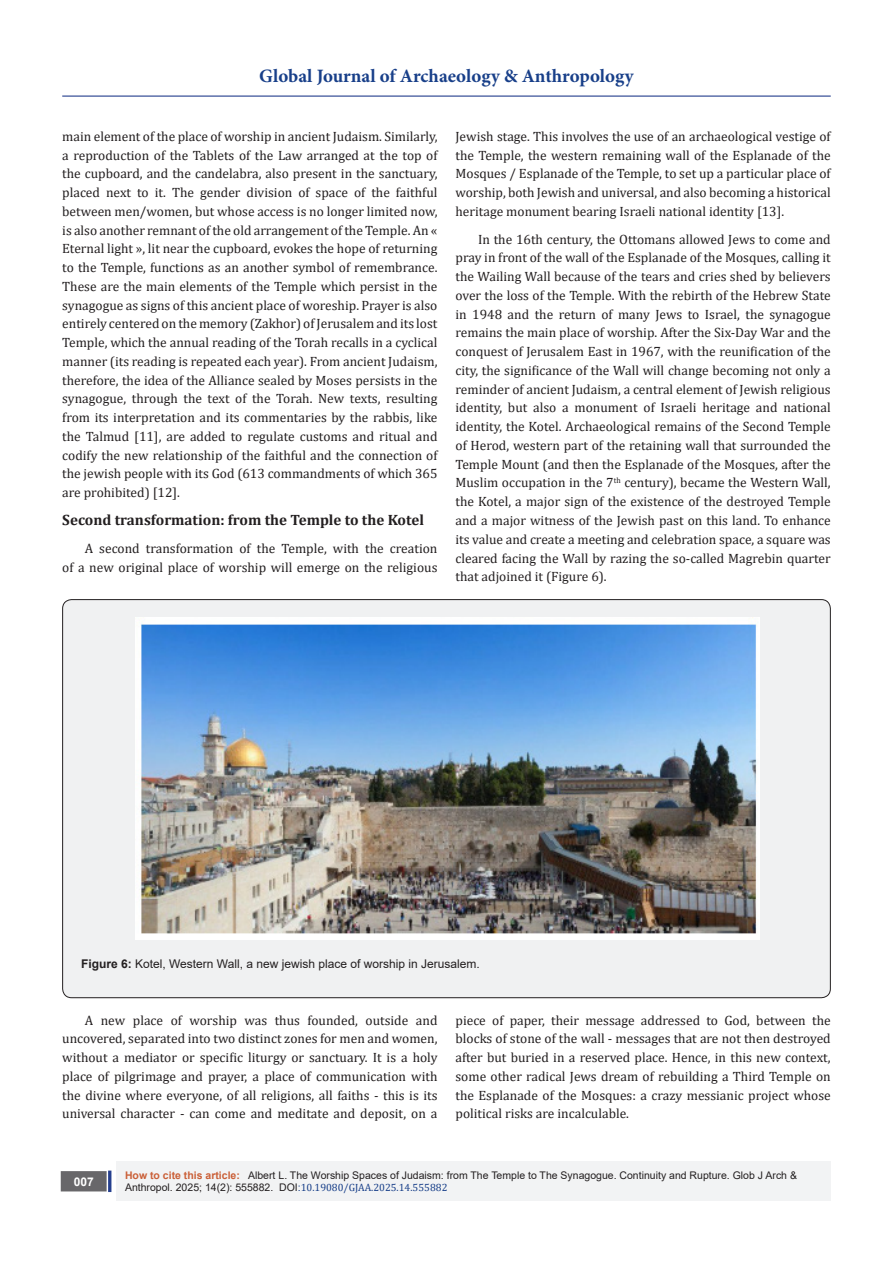
<style>
.page{position:relative;width:893px;height:1263px;background:#fff}
.page>*{position:absolute;margin:0;border:0;box-sizing:border-box;transform-origin:0 0}
.t1{font:700 18.9px "Minion Pro";color:#183f89}
.List_Paragraph{font:700 15px "Cambria";color:#231f20}
.t2{font:13.5px/18.8px "Cambria";color:#231f20;text-align:justify}
.t3{font:12px "Arial";color:#231f20}
.t4{font:700 12px "Arial";color:#fff}
.t5{font:10.5px/12.6px "Arial";color:#231f20}
.s1{font-weight:700}
.s2{font-weight:700;color:#ca5f37}
.s3{color:#183f89}
.s4{font-family:"Cambria";color:#183f89}
</style>
<div class="page">
<div style="left:62px;top:1172px;width:44px;height:19px;background:#68676a"></div>
<div style="left:61px;top:1171px;width:46px;height:20px;border:2px solid #68676a"></div>
<div style="left:108px;top:1170px;width:3px;height:22px;background:#253f8e;border:2px solid #253f8e"></div>
<hr style="left:62px;top:96px;width:769px;height:1px;background:#253f8e">
<div style="left:116px;top:1162px;width:715px;height:39px;background:#f2f3f4"></div>
<div style="left:63px;top:600px;width:767px;height:398px;background:#f0f1f2;border-radius:9px"></div>
<img style="left:135px;top:617px;width:624px;height:322px">
<h1 class="t1" style="left:259px;top:63px;width:376px">Global Journal of Archaeology &amp; Anthropology</h1>
<p class="t2" style="left:62px;top:127px;width:377px">main element of the place of worship in ancient Judaism. Similarly, a reproduction of the Tablets of the Law arranged at the top of the cupboard, and the candelabra, also present in the sanctuary, placed next to it. The gender division of space of the faithful between men/women, but whose access is no longer limited now, is also another remnant of the old arrangement of the Temple. An « Eternal light », lit near the cupboard, evokes the hope of returning to the Temple, functions as an another symbol of remembrance.<br>These are the main elements of the Temple which persist in the synagogue as signs of this ancient place of woreship. Prayer is also entirely centered on the memory (Zakhor) of Jerusalem and its lost Temple, which the annual reading of the Torah recalls in a cyclical manner (its reading is repeated each year). From ancient Judaism, therefore, the idea of the Alliance sealed by Moses persists in the synagogue, through the text of the Torah. New texts, resulting from its interpretation and its commentaries by the rabbis, like the Talmud [11], are added to regulate customs and ritual and codify the new relationship of the faithful and the connection of the jewish people with its God (613 commandments of which 365 are prohibited) [12].</p>
<p class="List_Paragraph" style="left:62px;top:509px;width:363px">Second transformation: from the Temple to the Kotel</p>
<p class="t2" style="left:62px;top:539px;width:377px;text-align:right">A second transformation of the Temple, with the creation<br>of a new original place of worship will emerge on the religious</p>
<p class="t2" style="left:455px;top:127px;width:377px">Jewish stage. This involves the use of an archaeological vestige of the Temple, the western remaining wall of the Esplanade of the Mosques / Esplanade of the Temple, to set up a particular place of worship, both Jewish and universal, and also becoming a historical heritage monument bearing Israeli national identity [13].</p>
<p class="t2" style="left:455px;top:230px;width:377px;text-indent:22px">In the 16th century, the Ottomans allowed Jews to come and pray in front of the wall of the Esplanade of the Mosques, calling it the Wailing Wall because of the tears and cries shed by believers over the loss of the Temple. With the rebirth of the Hebrew State in 1948 and the return of many Jews to Israel, the synagogue remains the main place of worship. After the Six-Day War and the conquest of Jerusalem East in 1967, with the reunification of the city, the significance of the Wall will change becoming not only a reminder of ancient Judaism, a central element of Jewish religious identity, but also a monument of Israeli heritage and national identity, the Kotel. Archaeological remains of the Second Temple of Herod, western part of the retaining wall that surrounded the Temple Mount (and then the Esplanade of the Mosques, after the Muslim occupation in the 7<sup>th</sup> century), became the Western Wall, the Kotel, a major sign of the existence of the destroyed Temple and a major witness of the Jewish past on this land. To enhance its value and create a meeting and celebration space, a square was cleared facing the Wall by razing the so-called Magrebin quarter that adjoined it (Figure 6).</p>
<p class="t3" style="left:81px;top:955px;width:400px"><span class="s1">Figure 6:</span> Kotel, Western Wall, a new jewish place of worship in Jerusalem.</p>
<p class="t2" style="left:62px;top:1010px;width:377px;text-indent:22px">A new place of worship was thus founded, outside and uncovered, separated into two distinct zones for men and women, without a mediator or specific liturgy or sanctuary. It is a holy place of pilgrimage and prayer, a place of communication with the divine where everyone, of all religions, all faiths - this is its universal character - can come and meditate and deposit, on a</p>
<p class="t2" style="left:455px;top:1010px;width:377px">piece of paper, their message addressed to God, between the blocks of stone of the wall - messages that are not then destroyed after but buried in a reserved place. Hence, in this new context, some other radical Jews dream of rebuilding a Third Temple on the Esplanade of the Mosques: a crazy messianic project whose political risks are incalculable.</p>
<p class="t4" style="left:74px;top:1173px;width:22px">007</p>
<p class="t5" style="left:125px;top:1169px;width:673px"><span class="s2">How to cite this article:</span> Albert L. The Worship Spaces of Judaism: from The Temple to The Synagogue. Continuity and Rupture. Glob J Arch &amp;<br>Anthropol. 2025; 14(2): 555882. DOI<span class="s3">:</span><span class="s4">10.19080/GJAA.2025.14.555882</span></p>
</div>
